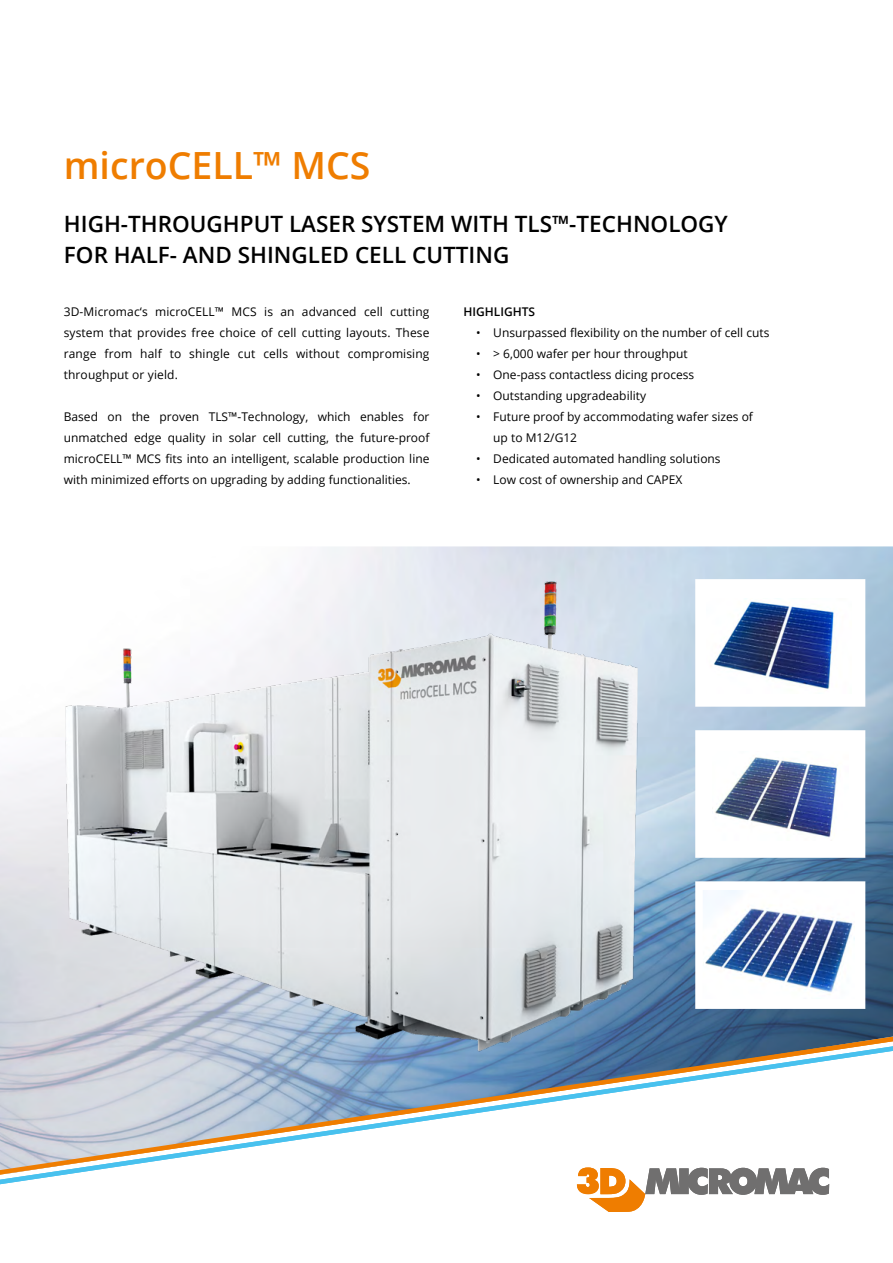
<style>
.page{position:relative;width:893px;height:1263px;background:#fff}
.page>*{position:absolute;margin:0;border:0;box-sizing:border-box;transform-origin:0 0}
.t1{font:600 37.5px "Open Sans";color:#ef7d00}
.t2{font:600 22.5px/31.5px "Open Sans";color:#000}
.t3{font:12px/21px "Open Sans";color:#000;text-align:justify}
.t4{font:600 12px "Open Sans";color:#000}
</style>
<div class="page">
<img style="left:0;top:546px;width:893px;height:484px">
<svg style="left:579px;top:1191px;width:250px;height:21px"></svg>
<svg style="left:0;top:1039px;width:893px;height:152px"></svg>
<img style="left:27px;top:565px;width:620px;height:527px">
<div style="left:698px;top:733px;width:164px;height:122px;background:#fff"></div>
<img style="left:715px;top:757px;width:123px;height:81px">
<div style="left:695px;top:730px;width:170px;height:128px;border:6px solid #fff"></div>
<div style="left:699px;top:885px;width:163px;height:120px;background:#fff"></div>
<img style="left:704px;top:891px;width:151px;height:104px">
<div style="left:698px;top:582px;width:164px;height:122px;background:#fff"></div>
<img style="left:713px;top:601px;width:122px;height:88px">
<h1 class="t1" style="left:64px;top:140px;width:308px">microCELL™ MCS</h1>
<h2 class="t2" style="left:64px;top:207px;width:665px">HIGH-THROUGHPUT LASER SYSTEM WITH TLS™-TECHNOLOGY<br>FOR HALF- AND SHINGLED CELL CUTTING</h2>
<p class="t3" style="left:64px;top:301px;width:367px">3D-Micromac‘s microCELL™ MCS is an advanced cell cutting system that provides free choice of cell cutting layouts. These range from half to shingle cut cells without compromising throughput or yield.</p>
<p class="t3" style="left:64px;top:406px;width:367px">Based on the proven TLS™-Technology, which enables for unmatched edge quality in solar cell cutting, the future-proof microCELL™ MCS fits into an intelligent, scalable production line with minimized efforts on upgrading by adding functionalities.</p>
<p class="t4" style="left:463px;top:303px;width:73px">HIGHLIGHTS</p>
<p class="t3" style="left:476px;top:322px;width:295px">• Unsurpassed flexibility on the number of cell cuts</p>
<p class="t3" style="left:476px;top:343px;width:213px">• &gt; 6,000 wafer per hour throughput</p>
<p class="t3" style="left:476px;top:364px;width:220px">• One-pass contactless dicing process</p>
<p class="t3" style="left:476px;top:385px;width:171px">• Outstanding upgradeability</p>
<p class="t3" style="left:493px;top:406px;width:261px;text-indent:-17px">• Future proof by accommodating wafer sizes of up to M12/G12</p>
<p class="t3" style="left:476px;top:448px;width:246px">• Dedicated automated handling solutions</p>
<p class="t3" style="left:476px;top:469px;width:208px">• Low cost of ownership and CAPEX</p>
</div>
